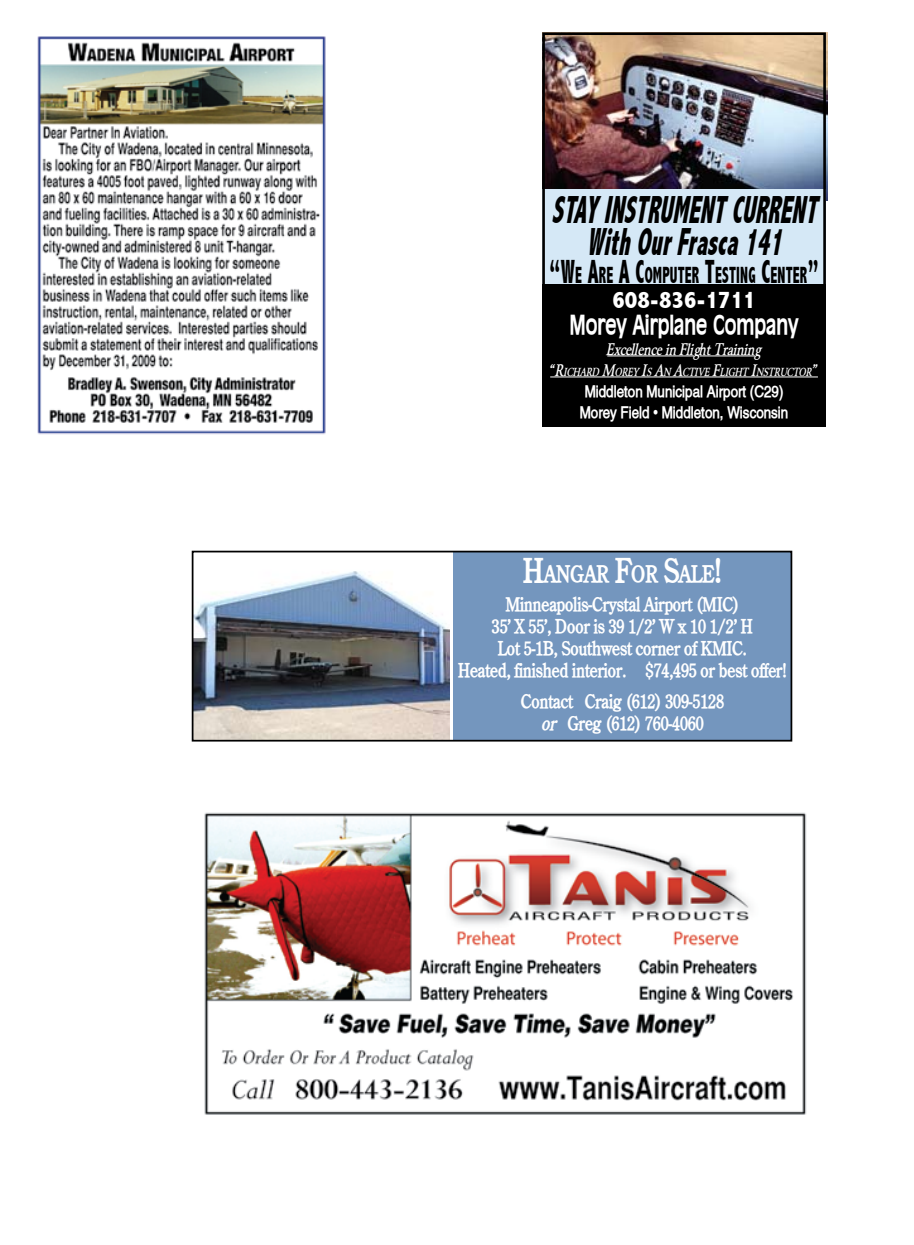
<style>
.page{position:relative;width:914px;height:1245px;background:#fff}
.page>*{position:absolute;margin:0;border:0;box-sizing:border-box;transform-origin:0 0}
.t1{font:italic 800 condensed 39.2px/31.5px "Abadi";color:#000;text-align:center;scale:.63 1}
.t2{font:700 25.2px "Antiqua 101 Wide";color:#fff;scale:.63 1}
.t3{font:800 condensed 24.5px "Abadi";color:#fff}
.t4{font:800 condensed 23.45px "Abadi";letter-spacing:.01em;color:#000;scale:.62 1}
.t5{font:700 condensed 22.05px "Centime";color:#fff}
.t6{font:700 condensed 18.38px/22.1px "Centime";color:#fff;text-align:center}
.t7{font:700 condensed 15.75px/21px "Alps";color:#fff;text-align:center}
.t8{font:italic 700 condensed 15.75px "Array";color:#fff}
.t9{font:italic 700 condensed 11.03px "Array";color:#fff}
.s1{font-size:33.6px}
.s2{font-size:15.75px}
.s3{font-size:31.5px}
.s4{font-style:italic}
</style>
<div class="page">
<img style="left:37px;top:36px;width:289px;height:399px">
<img style="left:195px;top:571px;width:254px;height:167px">
<div style="left:453px;top:551px;width:338px;height:189px;background:#7496be"></div>
<div style="left:192px;top:550px;width:600px;height:191px;border:2px solid #000"></div>
<div style="left:542px;top:280px;width:283px;height:146px;background:#000"></div>
<img style="left:546px;top:33px;width:281px;height:167px">
<div style="left:542px;top:189px;width:283px;height:95px;background:#d5e8f6"></div>
<hr style="left:607px;top:355px;width:87px;height:1px;background:#fff">
<hr style="left:700px;top:355px;width:55px;height:1px;background:#fff">
<hr style="left:550px;top:376px;width:268px;height:1px;background:#fff">
<div style="left:542px;top:32px;width:283px;height:394px;border:3px solid #000"></div>
<img style="left:204px;top:812px;width:603px;height:302px">
<h1 class="t1" style="left:551px;top:194px;width:434px">STAY INSTRUMENT CURRENT<br>WITHOURFRASCA141</h1>
<p class="t4" style="left:549px;top:261px;width:435px"><span class="s1">“W</span>E <span class="s1">A</span>RE <span class="s1">A C</span>OMPUTER <span class="s1">T</span>ESTING <span class="s1">C</span>ENTER<span class="s1">”</span></p>
<h3 class="t3" style="left:612px;top:285px;width:145px">608-836-1711</h3>
<h2 class="t2" style="left:569px;top:307px;width:365px">Morey Airplane Company</h2>
<p class="t8" style="left:607px;top:337px;width:155px">Excellence in Flight Training</p>
<p class="t9" style="left:550px;top:364px;width:269px"><span class="s2">“R</span>ICHARD <span class="s2">M</span>OREY <span class="s2">I</span>S <span class="s2">A</span>N <span class="s2">A</span>CTIVE <span class="s2">F</span>LIGHT <span class="s2">I</span>NSTRUCTOR<span class="s2">”</span></p>
<p class="t7" style="left:579px;top:381px;width:210px">Middleton Municipal Airport (C29)<br>Morey Field • Middleton, Wisconsin</p>
<p class="t5" style="left:523px;top:561px;width:200px"><span class="s3">H</span>ANGAR <span class="s3">F</span>OR <span class="s3">S</span>ALE<span class="s3">!</span></p>
<p class="t6" style="left:458px;top:593px;width:330px">Minneapolis-Crystal Airport (MIC)<br>35’ X 55’, Door is 39 1/2’ W x 10 1/2’ H<br>Lot 5-1B, Southwest corner of KMIC.<br>Heated, finished interior. $74,495 or best offer!</p>
<p class="t6" style="left:521px;top:690px;width:204px">Contact Craig (612) 309-5128 <span class="s4">or</span> Greg (612) 760-4060</p>
</div>
